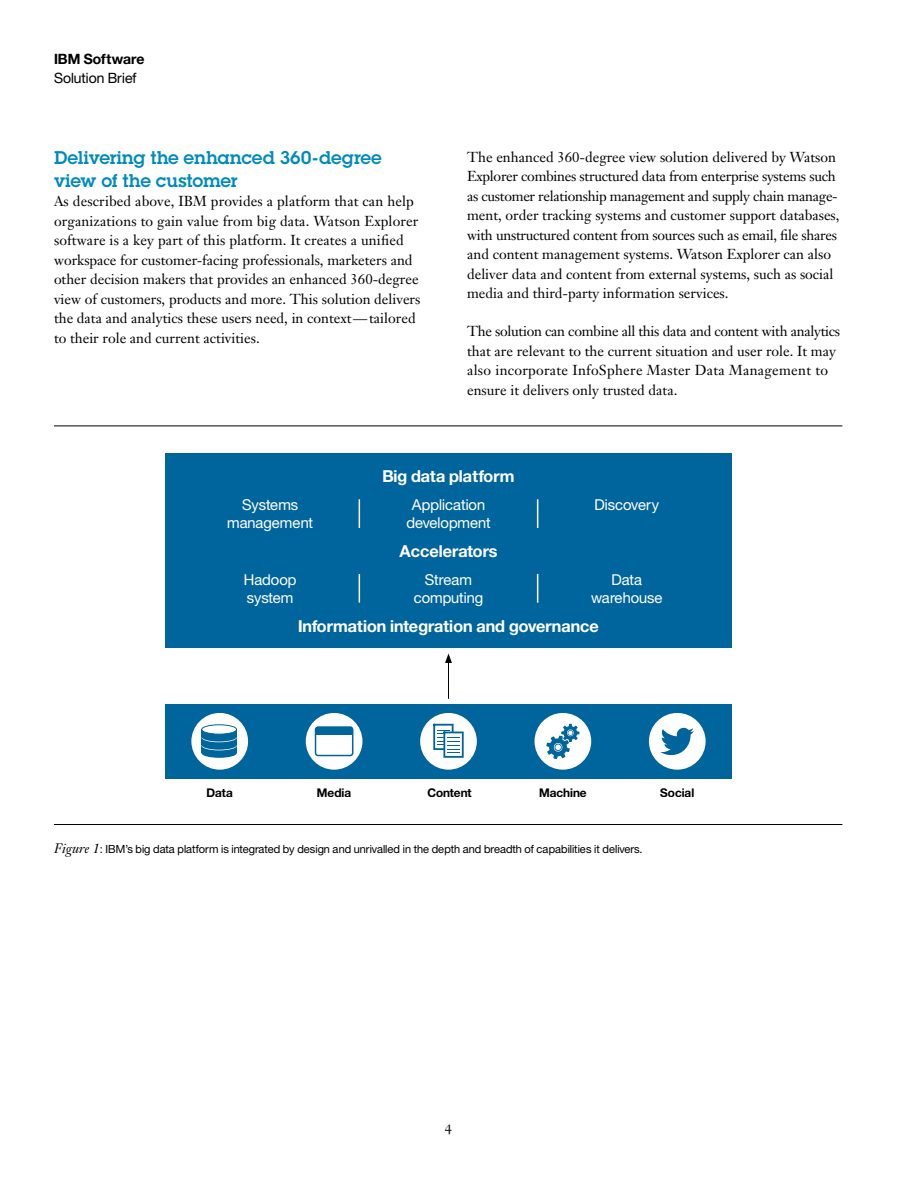
<style>
.page{position:relative;width:918px;height:1188px;background:#fff}
.page>*{position:absolute;margin:0;border:0;box-sizing:border-box;transform-origin:0 0}
._2A_head__color{font:18px/22.5px "Lubalin Demifor IBM";color:#008abf}
.t1{font:16.5px "Helv Neue Boldfor IBM";color:#fff}
.t2{font:15px/18px "Helv Neue Romanfor IBM";color:#fff;text-align:center}
._2C_body{font:14.25px/19.5px "Janson Text LT Pro";color:#000}
.t3{font:14.25px "Helv Neue Romanfor IBM";color:#000}
.t4{font:14.25px "Helv Neue Boldfor IBM";color:#000}
.t5{font:13.5px "Janson Text LT Pro";color:#000}
.t6{font:12px "Helv Neue Boldfor IBM";color:#000}
._2E_figure_caption{font:11.25px "Helv Neue Romanfor IBM";color:#000}
.s1{font-family:"Janson Text LT Pro";font-style:italic;font-size:13.5px}
</style>
<div class="page">
<hr style="left:54px;top:426px;width:788px;height:1px;background:#000">
<hr style="left:54px;top:824px;width:788px;height:1px;background:#000">
<div style="left:165px;top:704px;width:567px;height:75px;background:#00649d"></div>
<hr style="left:448px;top:661px;width:1px;height:38px;background:#000">
<svg style="left:445px;top:653px;width:7px;height:10px"></svg>
<div style="left:306px;top:713px;width:56px;height:57px;background:#fff;border-radius:50%"></div>
<div style="left:420px;top:713px;width:57px;height:57px;background:#fff;border-radius:50%"></div>
<div style="left:191px;top:713px;width:57px;height:57px;background:#fff;border-radius:50%"></div>
<div style="left:649px;top:713px;width:57px;height:57px;background:#fff;border-radius:50%"></div>
<div style="left:535px;top:713px;width:56px;height:57px;background:#fff;border-radius:50%"></div>
<div style="left:165px;top:454px;width:567px;height:194px;background:#00649d"></div>
<svg style="left:359px;top:499px;width:1px;height:29px"></svg>
<svg style="left:537px;top:499px;width:1px;height:29px"></svg>
<svg style="left:359px;top:574px;width:1px;height:29px"></svg>
<svg style="left:537px;top:574px;width:1px;height:29px"></svg>
<svg style="left:199px;top:724px;width:38px;height:37px"></svg>
<div style="left:202px;top:748px;width:35px;height:10px;background:#00649d;border-radius:50%"></div>
<svg style="left:202px;top:747px;width:35px;height:5px"></svg>
<div style="left:202px;top:741px;width:35px;height:9px;background:#bdd6e5;border-radius:50%"></div>
<div style="left:202px;top:740px;width:35px;height:10px;background:#00649d;border-radius:50%"></div>
<svg style="left:202px;top:739px;width:35px;height:5px"></svg>
<div style="left:202px;top:732px;width:35px;height:10px;background:#00649d;border-radius:50%"></div>
<div style="left:202px;top:729px;width:35px;height:8px;background:#00649d"></div>
<div style="left:202px;top:725px;width:35px;height:9px;background:#fff;border:1px solid #00649d;border-radius:50%"></div>
<div style="left:315px;top:726px;width:38px;height:30px;border:2px solid #00649d;border-radius:3px"></div>
<div style="left:316px;top:728px;width:36px;height:7px;background:#00649d"></div>
<svg style="left:433px;top:724px;width:31px;height:34px"></svg>
<svg style="left:546px;top:724px;width:33px;height:35px"></svg>
<svg style="left:661px;top:727px;width:33px;height:28px"></svg>
<p class="t4" style="left:54px;top:50px;width:92px">IBM Software</p>
<p class="t3" style="left:54px;top:69px;width:84px">Solution Brief</p>
<h3 class="_2A_head__color" style="left:54px;top:146px;width:329px">Delivering the enhanced 360-degree view of the customer</h3>
<p class="_2C_body" style="left:54px;top:191px;width:368px">As described above, IBM provides a platform that can help organizations to gain value from big data. Watson Explorer software is a key part of this platform. It creates a unified workspace for customer-facing professionals, marketers and other decision makers that provides an enhanced 360-degree view of customers, products and more. This solution delivers the data and analytics these users need, in context—tailored to their role and current activities.</p>
<p class="_2C_body" style="left:467px;top:147px;width:374px">The enhanced 360-degree view solution delivered by Watson Explorer combines structured data from enterprise systems such as customer relationship management and supply chain manage&shy;ment, order tracking systems and customer support databases, with unstructured content from sources such as email, file shares and content management systems. Watson Explorer can also deliver data and content from external systems, such as social media and third-party information services.</p>
<p class="_2C_body" style="left:467px;top:322px;width:375px">The solution can combine all this data and content with analytics that are relevant to the current situation and user role. It may also incorporate InfoSphere Master Data Management to ensure it delivers only trusted data.</p>
<p class="t1" style="left:382px;top:466px;width:134px">Big data platform</p>
<p class="t2" style="left:227px;top:495px;width:87px">Systems management</p>
<p class="t2" style="left:406px;top:495px;width:86px">Application development</p>
<p class="t2" style="left:594px;top:495px;width:66px">Discovery</p>
<p class="t1" style="left:400px;top:541px;width:99px">Accelerators</p>
<p class="t2" style="left:244px;top:570px;width:54px;text-align:left">Hadoop system</p>
<p class="t2" style="left:414px;top:570px;width:71px">Stream computing</p>
<p class="t2" style="left:591px;top:570px;width:73px">Data warehouse</p>
<p class="t1" style="left:298px;top:615px;width:302px">Information integration and governance</p>
<p class="t6" style="left:207px;top:785px;width:28px">Data</p>
<p class="t6" style="left:317px;top:785px;width:36px">Media</p>
<p class="t6" style="left:427px;top:785px;width:46px">Content</p>
<p class="t6" style="left:539px;top:785px;width:49px">Machine</p>
<p class="t6" style="left:660px;top:785px;width:36px">Social</p>
<p class="_2E_figure_caption" style="left:54px;top:843px;width:590px"><span class="s1">Figure 1</span>: IBM’s big data platform is integrated by design and unrivalled in the depth and breadth of capabilities it delivers.</p>
<p class="t5" style="left:445px;top:1121px;width:9px">4</p>
</div>
